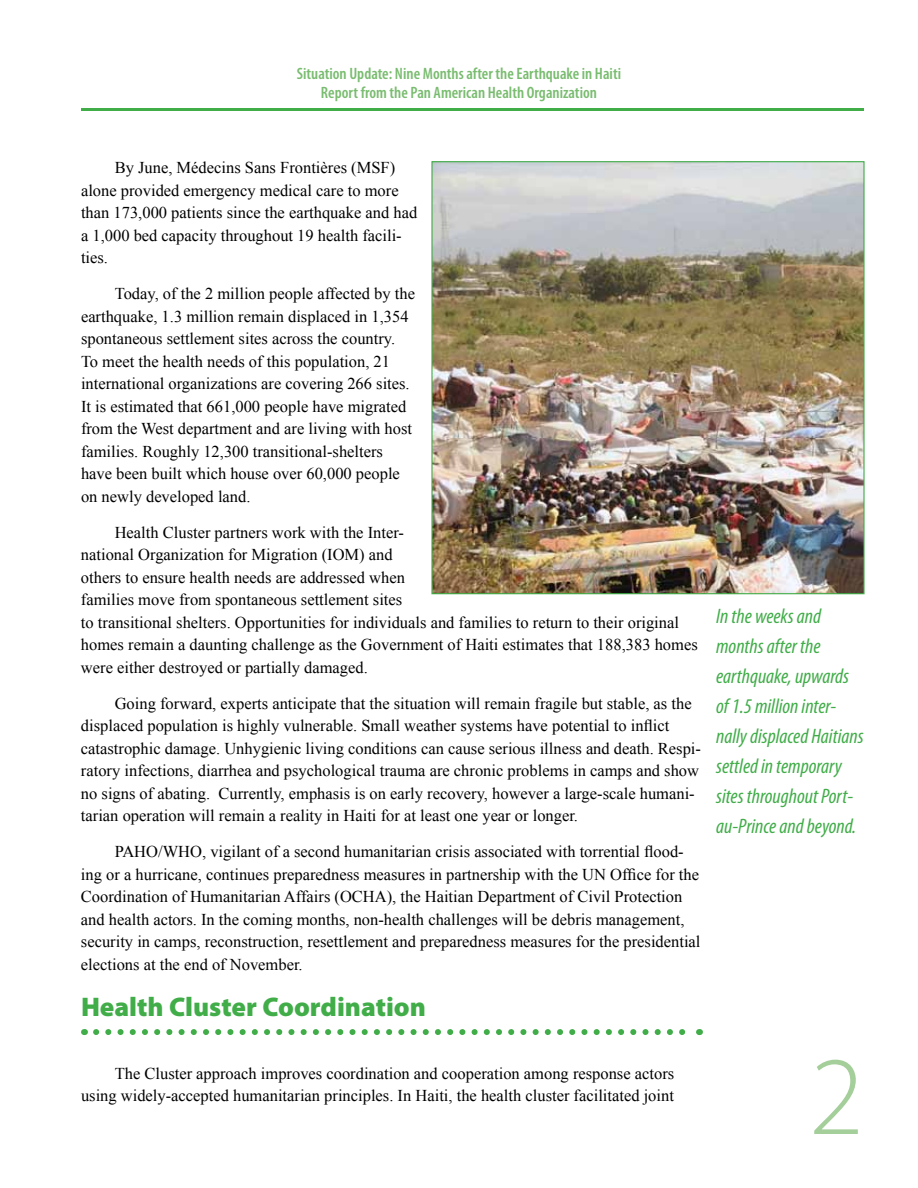
<style>
.page{position:relative;width:918px;height:1188px;background:#fff}
.page>*{position:absolute;margin:0;border:0;box-sizing:border-box;transform-origin:0 0}
.t1{font:300 112.5px "Myriad Pro";color:#a4ce9a}
.t2{font:900 27px "Myriad Pro";color:#41ad49}
.t3{font:italic condensed 21px/30px "Myriad Pro";color:#41ad49}
.t4{font:16.5px/22.5px "Times New Roman";color:#000}
.t5{font:600 condensed 16.5px/19.8px "Myriad Pro";color:#79bc6f;text-align:center}
</style>
<div class="page">
<hr style="left:81px;top:108px;width:783px;height:3px;background:#41ad49">
<svg style="left:96px;top:1029px;width:590px;height:6px"></svg>
<img style="left:433px;top:163px;width:430px;height:429px">
<p class="t5" style="left:297px;top:63px;width:326px">Situation Update: Nine Months after the Earthquake in Haiti<br>Report from the Pan American Health Organization</p>
<p class="t4" style="left:81px;top:156px;width:338px;text-indent:34px">By June, Médecins Sans Frontières (MSF) alone provided emergency medical care to more than 173,000 patients since the earthquake and had a 1,000 bed capacity throughout 19 health facili&shy;ties.</p>
<p class="t4" style="left:81px;top:282px;width:336px;text-indent:34px">Today, of the 2 million people affected by the earthquake, 1.3 million remain displaced in 1,354 spontaneous settlement sites across the country.<br>To meet the health needs of this population, 21 international organizations are covering 266 sites.<br>It is estimated that 661,000 people have migrated from the West department and are living with host families. Roughly 12,300 transitional-shelters have been built which house over 60,000 people on newly developed land.</p>
<p class="t4" style="left:81px;top:521px;width:618px;text-indent:34px">Health Cluster partners work with the Inter-<br>national Organization for Migration (IOM) and<br>others to ensure health needs are addressed when<br>families move from spontaneous settlement sites<br>to transitional shelters. Opportunities for individuals and families to return to their original homes remain a daunting challenge as the Government of Haiti estimates that 188,383 homes were either destroyed or partially damaged.</p>
<p class="t4" style="left:81px;top:692px;width:621px;text-indent:34px">Going forward, experts anticipate that the situation will remain fragile but stable, as the displaced population is highly vulnerable. Small weather systems have potential to inflict catastrophic damage. Unhygienic living conditions can cause serious illness and death. Respi&shy;ratory infections, diarrhea and psychological trauma are chronic problems in camps and show no signs of abating. Currently, emphasis is on early recovery, however a large-scale humani&shy;tarian operation will remain a reality in Haiti for at least one year or longer.</p>
<p class="t4" style="left:81px;top:840px;width:621px;text-indent:34px">PAHO/WHO, vigilant of a second humanitarian crisis associated with torrential flood&shy;ing or a hurricane, continues preparedness measures in partnership with the UN Office for the Coordination of Humanitarian Affairs (OCHA), the Haitian Department of Civil Protection and health actors. In the coming months, non-health challenges will be debris management, security in camps, reconstruction, resettlement and preparedness measures for the presidential elections at the end of November.</p>
<h2 class="t2" style="left:81px;top:988px;width:346px">Health Cluster Coordination</h2>
<p class="t3" style="left:716px;top:601px;width:149px">In the weeks and months after the earthquake, upwards of 1.5 million inter&shy;nally displaced Haitians settled in temporary sites throughout Port&shy;au-Prince and beyond.</p>
<p class="t4" style="left:81px;top:1062px;width:595px;text-align:right">The Cluster approach improves coordination and cooperation among response actors using widely-accepted humanitarian principles. In Haiti, the health cluster facilitated joint</p>
<h1 class="t1" style="left:809px;top:1029px;width:56px">2</h1>
</div>
